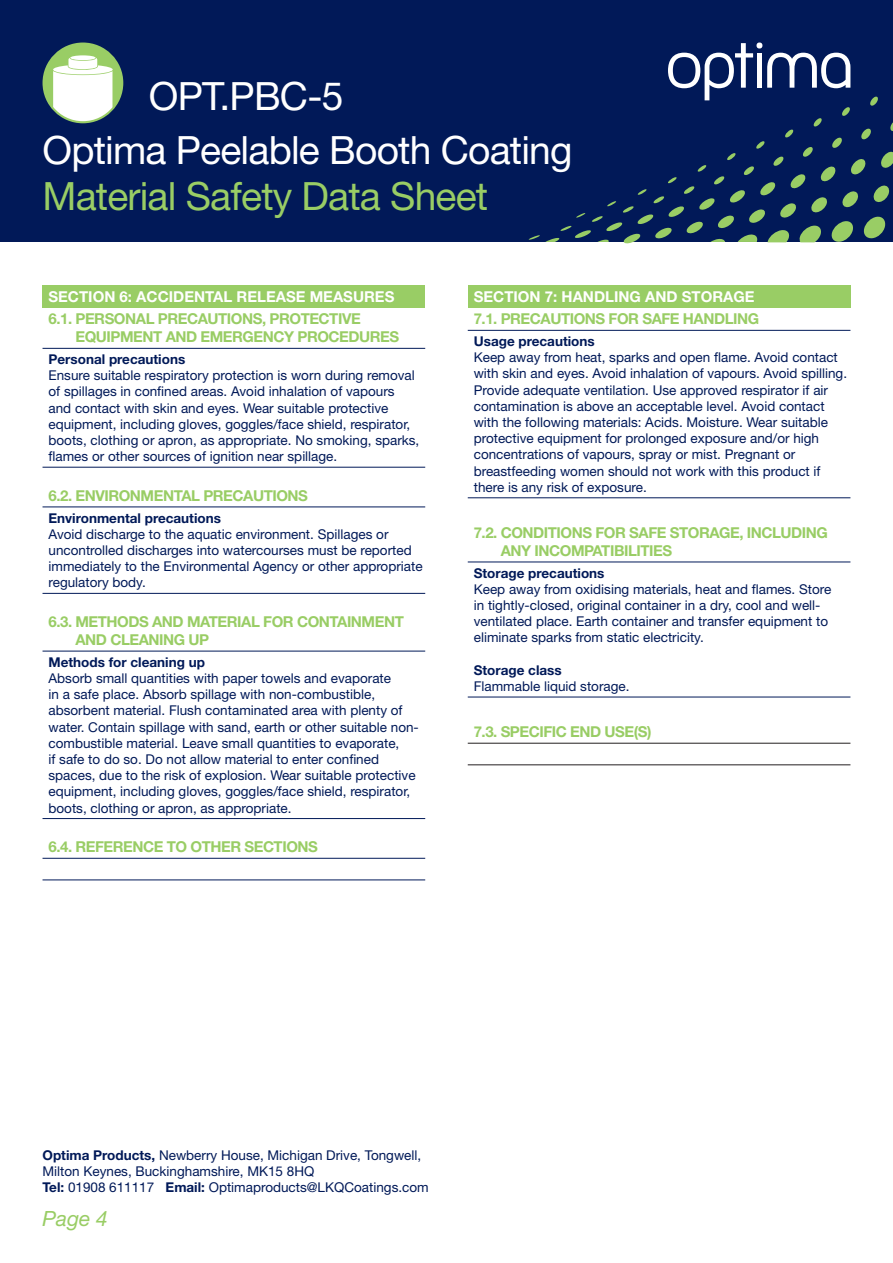
<style>
.page{position:relative;width:893px;height:1263px;background:#fff}
.page>*{position:absolute;margin:0;border:0;box-sizing:border-box;transform-origin:0 0}
.t1{font:39px "Helvetica Neue LT Std";letter-spacing:-.02em;color:#fff}
.t2{font:39px "Helvetica Neue LT Std";letter-spacing:-.02em;color:#99cd65}
.t3{font:italic 21px "Helvetica Neue LT Std";color:#99cd65}
.t4{font:700 15px/18px "Helvetica Neue LT Std";letter-spacing:-.03em;color:#99cd65}
.t5{font:700 15px "Helvetica Neue LT Std";color:#fff}
.t6{font:13.5px/16.2px "Helvetica Neue LT Std";color:#011958}
.t7{font:700 13.5px "Helvetica Neue LT Std";color:#011958}
.s1{font-weight:700}
</style>
<div class="page">
<div style="left:0;top:0;width:893px;height:242px;background:#011958"></div>
<svg style="left:528px;top:43px;width:365px;height:201px"></svg>
<div style="left:43px;top:43px;width:80px;height:80px;background:#99cd65;border-radius:50%"></div>
<svg style="left:53px;top:55px;width:60px;height:66px;background:#e5eee0"></svg>
<div style="left:43px;top:285px;width:382px;height:23px;background:#99cd65"></div>
<hr style="left:43px;top:348px;width:382px;height:1px;background:#011958">
<hr style="left:43px;top:467px;width:382px;height:1px;background:#011958">
<hr style="left:43px;top:507px;width:382px;height:1px;background:#011958">
<hr style="left:43px;top:593px;width:382px;height:1px;background:#011958">
<hr style="left:43px;top:651px;width:382px;height:1px;background:#011958">
<hr style="left:43px;top:818px;width:382px;height:1px;background:#011958">
<hr style="left:43px;top:858px;width:382px;height:1px;background:#011958">
<hr style="left:43px;top:880px;width:382px;height:1px;background:#011958">
<div style="left:468px;top:285px;width:382px;height:23px;background:#99cd65"></div>
<hr style="left:468px;top:330px;width:382px;height:1px;background:#011958">
<hr style="left:468px;top:497px;width:382px;height:1px;background:#011958">
<hr style="left:468px;top:562px;width:382px;height:1px;background:#011958">
<hr style="left:468px;top:697px;width:382px;height:1px;background:#011958">
<hr style="left:468px;top:743px;width:382px;height:1px;background:#231f20">
<hr style="left:468px;top:764px;width:382px;height:1px;background:#231f20">
<h1 class="t1" style="left:149px;top:73px;width:196px">OPT.PBC-5</h1>
<h1 class="t1" style="left:43px;top:127px;width:532px">Optima Peelable Booth Coating</h1>
<h1 class="t2" style="left:43px;top:173px;width:447px">Material Safety Data Sheet</h1>
<p class="t5" style="left:49px;top:287px;width:347px">SECTION 6: ACCIDENTAL RELEASE MEASURES</p>
<p class="t4" style="left:75px;top:310px;width:325px;text-indent:-27px">6.1. PERSONAL PRECAUTIONS, PROTECTIVE<br>EQUIPMENT AND EMERGENCY PROCEDURES</p>
<p class="t7" style="left:49px;top:351px;width:138px">Personal precautions</p>
<p class="t6" style="left:49px;top:367px;width:372px">Ensure suitable respiratory protection is worn during removal of spillages in confined areas. Avoid inhalation of vapours and contact with skin and eyes. Wear suitable protective equipment, including gloves, goggles/face shield, respirator, boots, clothing or apron, as appropriate. No smoking, sparks, flames or other sources of ignition near spillage.</p>
<p class="t4" style="left:49px;top:486px;width:261px">6.2. ENVIRONMENTAL PRECAUTIONS</p>
<p class="t7" style="left:49px;top:509px;width:174px">Environmental precautions</p>
<p class="t6" style="left:49px;top:526px;width:376px">Avoid discharge to the aquatic environment. Spillages or uncontrolled discharges into watercourses must be reported immediately to the Environmental Agency or other appropriate regulatory body.</p>
<p class="t4" style="left:75px;top:612px;width:330px;text-indent:-27px">6.3. METHODS AND MATERIAL FOR CONTAINMENT<br>AND CLEANING UP</p>
<p class="t7" style="left:49px;top:653px;width:158px">Methods for cleaning up</p>
<p class="t6" style="left:49px;top:670px;width:372px">Absorb small quantities with paper towels and evaporate<br>in a safe place. Absorb spillage with non-combustible, absorbent material. Flush contaminated area with plenty of water. Contain spillage with sand, earth or other suitable non&shy;combustible material. Leave small quantities to evaporate,<br>if safe to do so. Do not allow material to enter confined spaces, due to the risk of explosion. Wear suitable protective equipment, including gloves, goggles/face shield, respirator, boots, clothing or apron, as appropriate.</p>
<p class="t4" style="left:49px;top:837px;width:271px">6.4. REFERENCE TO OTHER SECTIONS</p>
<p class="t5" style="left:474px;top:287px;width:282px">SECTION 7: HANDLING AND STORAGE</p>
<p class="t4" style="left:474px;top:310px;width:287px">7.1. PRECAUTIONS FOR SAFE HANDLING</p>
<p class="t7" style="left:474px;top:333px;width:122px">Usage precautions</p>
<p class="t6" style="left:474px;top:349px;width:375px">Keep away from heat, sparks and open flame. Avoid contact with skin and eyes. Avoid inhalation of vapours. Avoid spilling.<br>Provide adequate ventilation. Use approved respirator if air contamination is above an acceptable level. Avoid contact with the following materials: Acids. Moisture. Wear suitable protective equipment for prolonged exposure and/or high concentrations of vapours, spray or mist. Pregnant or breastfeeding women should not work with this product if there is any risk of exposure.</p>
<p class="t4" style="left:501px;top:523px;width:329px;text-indent:-27px">7.2. CONDITIONS FOR SAFE STORAGE, INCLUDING<br>ANY INCOMPATIBILITIES</p>
<p class="t7" style="left:474px;top:564px;width:132px">Storage precautions</p>
<p class="t6" style="left:474px;top:581px;width:359px">Keep away from oxidising materials, heat and flames. Store in tightly-closed, original container in a dry, cool and well&shy;ventilated place. Earth container and transfer equipment to eliminate sparks from static electricity.</p>
<p class="t7" style="left:474px;top:662px;width:89px">Storage class</p>
<p class="t6" style="left:474px;top:678px;width:157px">Flammable liquid storage.</p>
<p class="t4" style="left:474px;top:722px;width:179px">7.3. SPECIFIC END USE(S)</p>
<p class="t6" style="left:43px;top:1146px;width:388px"><span class="s1">Optima Products,</span> Newberry House, Michigan Drive, Tongwell,<br>Milton Keynes, Buckinghamshire, MK15 8HQ<br><span class="s1">Tel:</span> 01908 611117 <span class="s1">Email:</span> Optimaproducts@LKQCoatings.com</p>
<h2 class="t3" style="left:43px;top:1206px;width:67px">Page 4</h2>
</div>
